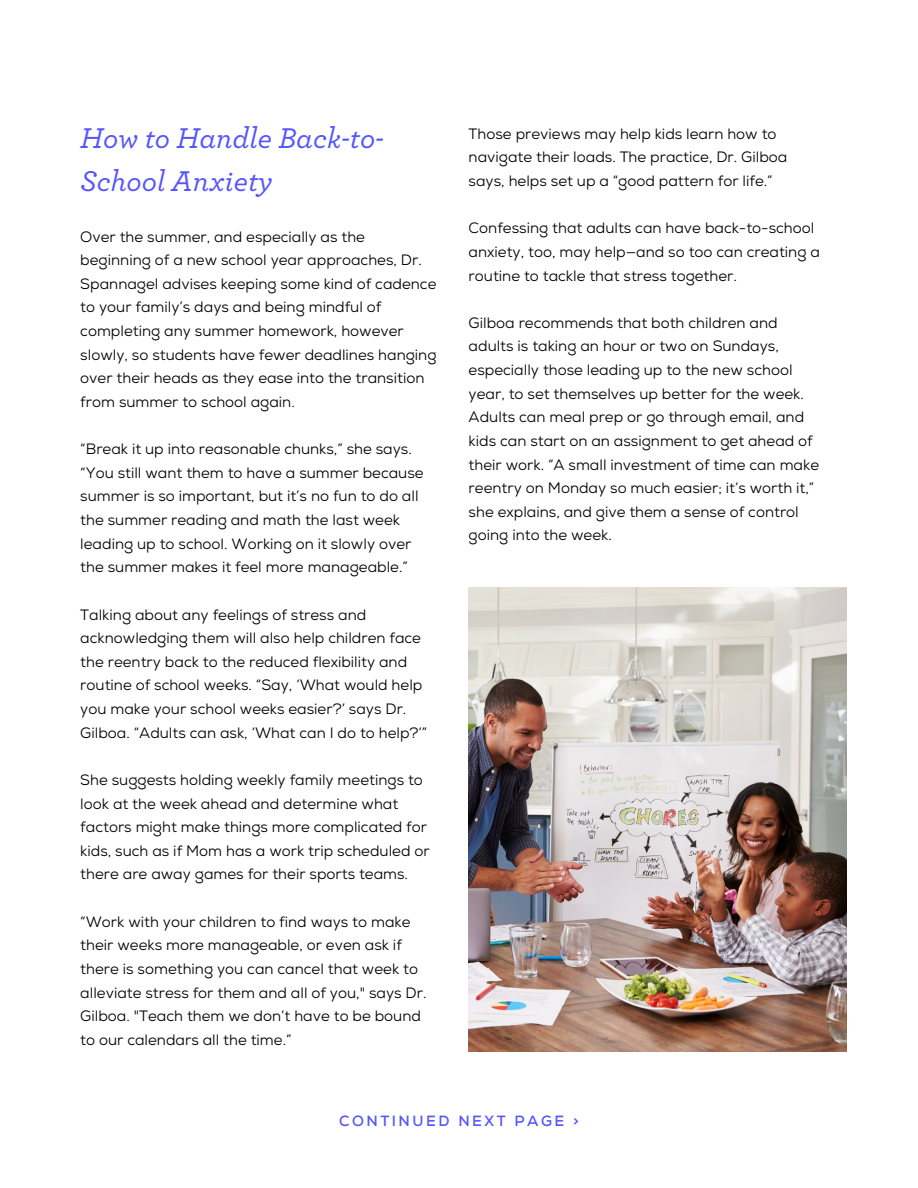
<style>
.page{position:relative;width:918px;height:1188px;background:#fff}
.page>*{position:absolute;margin:0;border:0;box-sizing:border-box;transform-origin:0 0}
.t1{font:italic 500 30px/42.8px "Archer";color:#55f}
.t2{font:15px/23.7px "Nexa";color:#000}
.t3{font:700 14.85px "Nexa";letter-spacing:.17em;color:#55f}
</style>
<div class="page">
<img style="left:469px;top:587px;width:378px;height:465px">
<p class="t1" style="left:80px;top:118px;width:305px">How to Handle Back-to-<br>School Anxiety</p>
<p class="t2" style="left:80px;top:227px;width:358px">Over the summer, and especially as the beginning of a new school year approaches, Dr.<br>Spannagel advises keeping some kind of cadence to your family’s days and being mindful of completing any summer homework, however slowly, so students have fewer deadlines hanging over their heads as they ease into the transition from summer to school again.</p>
<p class="t2" style="left:80px;top:439px;width:345px">“Break it up into reasonable chunks,” she says. “You still want them to have a summer because summer is so important, but it’s no fun to do all the summer reading and math the last week leading up to school. Working on it slowly over the summer makes it feel more manageable.”</p>
<p class="t2" style="left:80px;top:605px;width:348px">Talking about any feelings of stress and acknowledging them will also help children face the reentry back to the reduced flexibility and routine of school weeks. “Say, ‘What would help you make your school weeks easier?’ says Dr.<br>Gilboa. “Adults can ask, ‘What can I do to help?’”</p>
<p class="t2" style="left:80px;top:770px;width:351px">She suggests holding weekly family meetings to look at the week ahead and determine what factors might make things more complicated for kids, such as if Mom has a work trip scheduled or there are away games for their sports teams.</p>
<p class="t2" style="left:80px;top:912px;width:348px">“Work with your children to find ways to make their weeks more manageable, or even ask if there is something you can cancel that week to alleviate stress for them and all of you," says Dr.<br>Gilboa. "Teach them we don’t have to be bound to our calendars all the time.”</p>
<p class="t2" style="left:469px;top:124px;width:320px">Those previews may help kids learn how to navigate their loads. The practice, Dr. Gilboa says, helps set up a “good pattern for life.”</p>
<p class="t2" style="left:469px;top:219px;width:353px">Confessing that adults can have back-to-school anxiety, too, may help—and so too can creating a routine to tackle that stress together.</p>
<p class="t2" style="left:469px;top:313px;width:352px">Gilboa recommends that both children and adults is taking an hour or two on Sundays, especially those leading up to the new school year, to set themselves up better for the week.<br>Adults can meal prep or go through email, and kids can start on an assignment to get ahead of their work. “A small investment of time can make reentry on Monday so much easier; it’s worth it,” she explains, and give them a sense of control going into the week.</p>
<p class="t3" style="left:339px;top:1112px;width:241px">CONTINUED NEXT PAGE &gt;</p>
</div>
